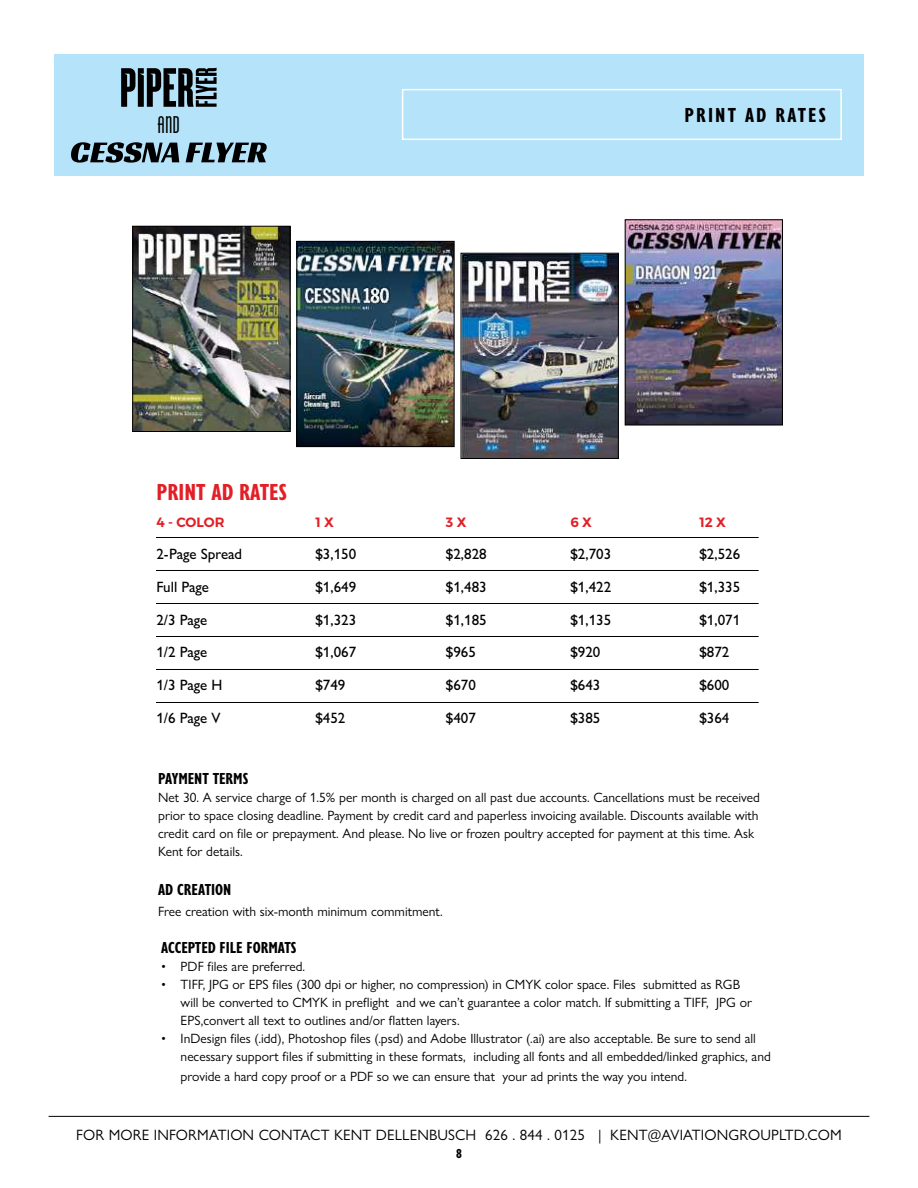
<style>
.page{position:relative;width:918px;height:1188px;background:#fff}
.page>*{position:absolute;margin:0;border:0;box-sizing:border-box;transform-origin:0 0}
.t1{font:700 condensed 24px "Gill Sans Nova";color:#e21f26}
.t2{font:22.5px "Phenix American";color:#000}
.t3{font:700 condensed 21px "Gill Sans Nova";letter-spacing:.1em;color:#000}
.t4{font:700 condensed 16.5px "Gill Sans Nova";color:#000}
.t5{font:500 15px "Gill Sans Nova";color:#000}
.t6{font:15px "Gill Sans Nova";letter-spacing:.01em;color:#000}
.t7{font:13.5px/18px "Gill Sans Nova";color:#000}
.t8{font:600 13.5px "Montserrat";color:#e21f26}
.t9{font:700 condensed 13.5px "Gill Sans Nova";color:#000}
</style>
<div class="page">
<div style="left:54px;top:54px;width:810px;height:122px;background:#b4e3fa"></div>
<svg style="left:71px;top:142px;width:108px;height:21px"></svg>
<svg style="left:186px;top:143px;width:81px;height:19px"></svg>
<svg style="left:121px;top:68px;width:96px;height:39px"></svg>
<hr style="left:49px;top:1116px;width:820px;height:1px;background:#000">
<img style="left:627px;top:221px;width:154px;height:203px">
<div style="left:625px;top:219px;width:158px;height:207px;border:1px solid #000"></div>
<img style="left:298px;top:243px;width:155px;height:202px">
<div style="left:296px;top:241px;width:159px;height:206px;border:1px solid #000"></div>
<img style="left:462px;top:255px;width:155px;height:202px">
<div style="left:460px;top:253px;width:159px;height:206px;border:1px solid #000"></div>
<div style="left:402px;top:89px;width:440px;height:51px;border:2px solid #fff"></div>
<hr style="left:156px;top:537px;width:603px;height:1px;background:#000">
<hr style="left:156px;top:570px;width:603px;height:1px;background:#000">
<hr style="left:156px;top:603px;width:603px;height:1px;background:#000">
<hr style="left:156px;top:636px;width:603px;height:1px;background:#000">
<hr style="left:156px;top:669px;width:603px;height:1px;background:#000">
<hr style="left:156px;top:702px;width:603px;height:1px;background:#000">
<img style="left:134px;top:228px;width:155px;height:202px">
<div style="left:132px;top:226px;width:159px;height:206px;border:1px solid #000"></div>
<h2 class="t2" style="left:158px;top:112px;width:24px">AND</h2>
<h1 class="t1" style="left:157px;top:476px;width:132px">PRINT AD RATES</h1>
<h3 class="t3" style="left:684px;top:101px;width:143px">PRINT AD RATES</h3>
<p class="t8" style="left:156px;top:513px;width:70px">4 - COLOR</p>
<p class="t8" style="left:315px;top:513px;width:20px">1 X</p>
<p class="t8" style="left:446px;top:513px;width:22px">3 X</p>
<p class="t8" style="left:570px;top:513px;width:23px">6 X</p>
<p class="t8" style="left:699px;top:513px;width:28px">12 X</p>
<p class="t5" style="left:156px;top:545px;width:87px">2-Page Spread</p>
<p class="t5" style="left:315px;top:545px;width:42px">$3,150</p>
<p class="t5" style="left:446px;top:545px;width:42px">$2,828</p>
<p class="t5" style="left:570px;top:545px;width:42px">$2,703</p>
<p class="t5" style="left:699px;top:545px;width:42px">$2,526</p>
<p class="t5" style="left:156px;top:578px;width:54px">Full Page</p>
<p class="t5" style="left:315px;top:578px;width:42px">$1,649</p>
<p class="t5" style="left:446px;top:578px;width:42px">$1,483</p>
<p class="t5" style="left:570px;top:578px;width:42px">$1,422</p>
<p class="t5" style="left:699px;top:578px;width:42px">$1,335</p>
<p class="t5" style="left:156px;top:610px;width:52px">2/3 Page</p>
<p class="t5" style="left:315px;top:610px;width:42px">$1,323</p>
<p class="t5" style="left:446px;top:610px;width:42px">$1,185</p>
<p class="t5" style="left:570px;top:610px;width:42px">$1,135</p>
<p class="t5" style="left:699px;top:610px;width:42px">$1,071</p>
<p class="t5" style="left:156px;top:643px;width:52px">1/2 Page</p>
<p class="t5" style="left:315px;top:643px;width:42px">$1,067</p>
<p class="t5" style="left:446px;top:643px;width:31px">$965</p>
<p class="t5" style="left:570px;top:643px;width:31px">$920</p>
<p class="t5" style="left:699px;top:643px;width:31px">$872</p>
<p class="t5" style="left:156px;top:676px;width:68px">1/3 Page H</p>
<p class="t5" style="left:315px;top:676px;width:31px">$749</p>
<p class="t5" style="left:446px;top:676px;width:31px">$670</p>
<p class="t5" style="left:570px;top:676px;width:31px">$643</p>
<p class="t5" style="left:699px;top:676px;width:31px">$600</p>
<p class="t5" style="left:156px;top:709px;width:66px">1/6 Page V</p>
<p class="t5" style="left:315px;top:709px;width:31px">$452</p>
<p class="t5" style="left:446px;top:709px;width:31px">$407</p>
<p class="t5" style="left:570px;top:709px;width:31px">$385</p>
<p class="t5" style="left:699px;top:709px;width:31px">$364</p>
<p class="t4" style="left:158px;top:768px;width:92px">PAYMENT TERMS</p>
<p class="t7" style="left:158px;top:789px;width:603px">Net 30. A service charge of 1.5% per month is charged on all past due accounts. Cancellations must be received prior to space closing deadline. Payment by credit card and paperless invoicing available. Discounts available with credit card on file or prepayment. And please. No live or frozen poultry accepted for payment at this time. Ask Kent for details.</p>
<p class="t4" style="left:158px;top:879px;width:75px">AD CREATION</p>
<p class="t7" style="left:158px;top:903px;width:286px">Free creation with six-month minimum commitment.</p>
<p class="t4" style="left:161px;top:937px;width:137px">ACCEPTED FILE FORMATS</p>
<p class="t7" style="left:161px;top:958px;width:146px">• PDF files are preferred.</p>
<p class="t7" style="left:181px;top:976px;width:573px;text-indent:-19px">• TIFF, JPG or EPS files (300 dpi or higher, no compression) in CMYK color space. Files submitted as RGB will be converted to CMYK in preflight and we can’t guarantee a color match. If submitting a TIFF, JPG or<br>EPS,convert all text to outlines and/or flatten layers.</p>
<p class="t7" style="left:181px;top:1030px;width:592px;text-indent:-19px">• InDesign files (.idd), Photoshop files (.psd) and Adobe Illustrator (.ai) are also acceptable. Be sure to send all necessary support files if submitting in these formats, including all fonts and all embedded/linked graphics, and</p>
<p class="t7" style="left:181px;top:1067px;width:508px">provide a hard copy proof or a PDF so we can ensure that your ad prints the way you intend.</p>
<p class="t6" style="left:76px;top:1126px;width:767px">FOR MORE INFORMATION CONTACT KENT DELLENBUSCH 626 . 844 . 0125 | KENT@AVIATIONGROUPLTD.COM</p>
<p class="t9" style="left:456px;top:1144px;width:7px">8</p>
</div>
